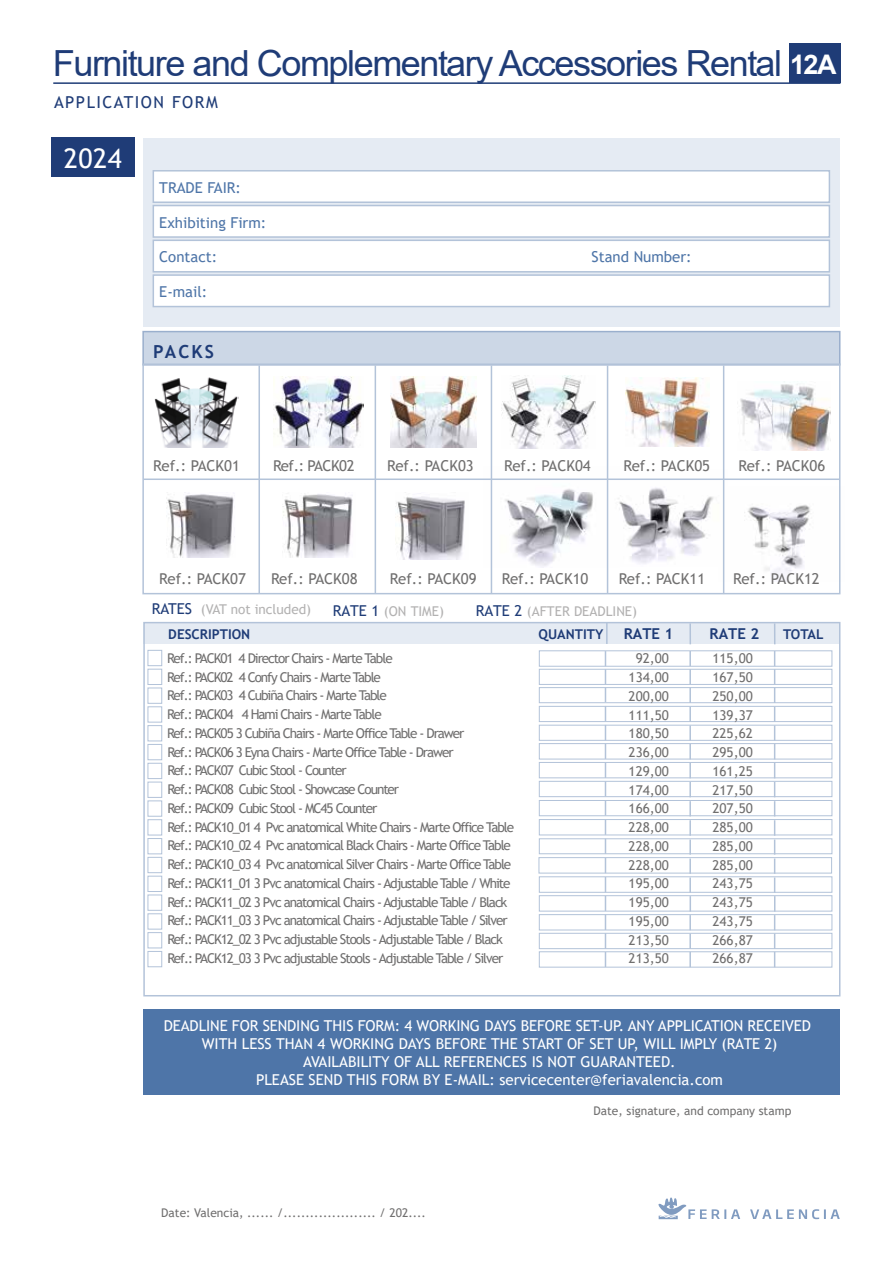
<style>
.page{position:relative;width:893px;height:1262px;background:#fff}
.page>*{position:absolute;margin:0;border:0;box-sizing:border-box;transform-origin:0 0}
.t1{font:36px "Arial";letter-spacing:-.04em;color:#1f3c77}
.t2{font:27px "Trebuchet MS";color:#fff}
.t3{font:700 18px "Trebuchet MS";letter-spacing:.12em;color:#1f3c77}
.t4{font:16.5px "Trebuchet MS";letter-spacing:.09em;color:#1f3c77}
.t5{font:15px/18.1px "Trebuchet MS";color:#fff;text-align:center}
.t6{font:15px "Trebuchet MS";color:#706f6f}
.t7{font:15px "Trebuchet MS";color:#4e75a8}
.t8{font:15px "Trebuchet MS";letter-spacing:-.03em;color:#706f6f}
.t9{font:700 15px "Trebuchet MS";color:#1f3c77}
.t10{font:13.5px/18.8px "Trebuchet MS";letter-spacing:-.08em;color:#706f6f}
.t11{font:13.5px/18.8px "Trebuchet MS";color:#706f6f;text-align:center}
.t12{font:13.5px "Trebuchet MS";color:#b3b2b2}
.t13{font:700 13.5px "Trebuchet MS";color:#1f3c77}
.t14{font:12px "Trebuchet MS";color:#706f6f}
.s1{font-weight:700;font-size:27px;color:#fff}
.s2{font-size:15px;color:#1f3c77}
</style>
<div class="page">
<div style="left:51px;top:138px;width:84px;height:39px;background:#1f3c77"></div>
<hr style="left:53px;top:82px;width:787px;height:2px;background:#1f3c77">
<div style="left:788px;top:44px;width:52px;height:39px;background:#1f3c77"></div>
<div style="left:143px;top:138px;width:696px;height:189px;background:#e5ebf3"></div>
<div style="left:152px;top:170px;width:678px;height:33px;background:#fff;border:2px solid #b3c3d9"></div>
<div style="left:152px;top:205px;width:678px;height:33px;background:#fff;border:2px solid #b3c3d9"></div>
<div style="left:152px;top:239px;width:678px;height:33px;background:#fff;border:2px solid #b3c3d9"></div>
<div style="left:152px;top:274px;width:678px;height:33px;background:#fff;border:2px solid #b3c3d9"></div>
<div style="left:142px;top:331px;width:698px;height:34px;background:#ccd7e6;border:2px solid #9aafcd"></div>
<img style="left:724px;top:486px;width:117px;height:95px">
<svg style="left:658px;top:1197px;width:82px;height:22px"></svg>
<svg style="left:750px;top:1209px;width:89px;height:10px"></svg>
<img style="left:492px;top:466px;width:117px;height:101px">
<img style="left:597px;top:470px;width:130px;height:97px">
<div style="left:142px;top:363px;width:698px;height:231px;border:2px solid #b3c3d9"></div>
<hr style="left:606px;top:365px;width:2px;height:228px;background:#b3c3d9">
<hr style="left:143px;top:478px;width:696px;height:2px;background:#b3c3d9">
<hr style="left:490px;top:365px;width:2px;height:229px;background:#b3c3d9">
<hr style="left:374px;top:365px;width:2px;height:228px;background:#b3c3d9">
<hr style="left:258px;top:365px;width:2px;height:228px;background:#b3c3d9">
<img style="left:395px;top:496px;width:70px;height:64px">
<img style="left:154px;top:377px;width:85px;height:70px">
<img style="left:274px;top:376px;width:89px;height:71px">
<img style="left:390px;top:376px;width:86px;height:71px">
<img style="left:502px;top:375px;width:93px;height:73px">
<img style="left:625px;top:377px;width:84px;height:69px">
<img style="left:740px;top:381px;width:90px;height:70px">
<img style="left:166px;top:493px;width:69px;height:64px">
<img style="left:283px;top:494px;width:70px;height:64px">
<hr style="left:723px;top:365px;width:1px;height:229px;background:#b3c3d9">
<div style="left:143px;top:623px;width:696px;height:21px;background:#e5ebf3"></div>
<div style="left:143px;top:622px;width:697px;height:374px;border:2px solid #b3c3d9"></div>
<div style="left:147px;top:650px;width:15px;height:16px;border:1px solid #b3c3d9"></div>
<svg style="left:606px;top:623px;width:1px;height:21px"></svg>
<div style="left:147px;top:669px;width:15px;height:16px;border:1px solid #b3c3d9"></div>
<div style="left:147px;top:687px;width:15px;height:16px;border:1px solid #b3c3d9"></div>
<div style="left:147px;top:706px;width:15px;height:16px;border:1px solid #b3c3d9"></div>
<div style="left:147px;top:725px;width:15px;height:16px;border:1px solid #b3c3d9"></div>
<div style="left:147px;top:744px;width:15px;height:16px;border:1px solid #b3c3d9"></div>
<div style="left:147px;top:763px;width:15px;height:16px;border:1px solid #b3c3d9"></div>
<div style="left:147px;top:781px;width:15px;height:16px;border:1px solid #b3c3d9"></div>
<div style="left:147px;top:800px;width:15px;height:16px;border:1px solid #b3c3d9"></div>
<div style="left:147px;top:819px;width:15px;height:16px;border:1px solid #b3c3d9"></div>
<div style="left:147px;top:838px;width:15px;height:16px;border:1px solid #b3c3d9"></div>
<div style="left:147px;top:857px;width:15px;height:16px;border:1px solid #b3c3d9"></div>
<div style="left:147px;top:875px;width:15px;height:17px;border:1px solid #b3c3d9"></div>
<div style="left:147px;top:894px;width:15px;height:16px;border:1px solid #b3c3d9"></div>
<div style="left:147px;top:913px;width:15px;height:16px;border:1px solid #b3c3d9"></div>
<div style="left:147px;top:932px;width:15px;height:16px;border:1px solid #b3c3d9"></div>
<div style="left:147px;top:951px;width:15px;height:16px;border:1px solid #b3c3d9"></div>
<div style="left:539px;top:650px;width:293px;height:16px;border:1px solid #b3c3d9"></div>
<div style="left:539px;top:669px;width:293px;height:16px;border:1px solid #b3c3d9"></div>
<div style="left:539px;top:687px;width:293px;height:16px;border:1px solid #b3c3d9"></div>
<div style="left:539px;top:706px;width:293px;height:16px;border:1px solid #b3c3d9"></div>
<div style="left:539px;top:725px;width:293px;height:15px;border:1px solid #b3c3d9"></div>
<div style="left:539px;top:743px;width:293px;height:16px;border:1px solid #b3c3d9"></div>
<div style="left:539px;top:762px;width:293px;height:16px;border:1px solid #b3c3d9"></div>
<div style="left:539px;top:781px;width:293px;height:16px;border:1px solid #b3c3d9"></div>
<div style="left:539px;top:800px;width:293px;height:16px;border:1px solid #b3c3d9"></div>
<div style="left:539px;top:819px;width:293px;height:16px;border:1px solid #b3c3d9"></div>
<div style="left:539px;top:838px;width:293px;height:16px;border:1px solid #b3c3d9"></div>
<div style="left:538px;top:857px;width:293px;height:16px;border:1px solid #b3c3d9"></div>
<div style="left:539px;top:876px;width:293px;height:16px;border:1px solid #b3c3d9"></div>
<div style="left:539px;top:895px;width:293px;height:16px;border:1px solid #b3c3d9"></div>
<div style="left:539px;top:914px;width:293px;height:16px;border:1px solid #b3c3d9"></div>
<div style="left:539px;top:951px;width:293px;height:16px;border:1px solid #b3c3d9"></div>
<svg style="left:604px;top:651px;width:2px;height:316px"></svg>
<hr style="left:689px;top:623px;width:2px;height:21px;background:#b3c3d9">
<svg style="left:689px;top:651px;width:2px;height:316px"></svg>
<hr style="left:773px;top:623px;width:2px;height:21px;background:#b3c3d9">
<svg style="left:773px;top:651px;width:2px;height:316px"></svg>
<div style="left:539px;top:933px;width:293px;height:16px;border:1px solid #b3c3d9"></div>
<div style="left:143px;top:1009px;width:696px;height:86px;background:#4e75a8"></div>
<h1 class="t1" style="left:53px;top:38px;width:785px">Furniture and Complementary Accessories Rental <span class="s1">12A</span></h1>
<p class="t4" style="left:54px;top:91px;width:165px">APPLICATION FORM</p>
<h2 class="t2" style="left:64px;top:141px;width:60px">2024</h2>
<p class="t7" style="left:159px;top:179px;width:83px">TRADE FAIR:</p>
<p class="t7" style="left:159px;top:213px;width:109px">Exhibiting Firm:</p>
<p class="t7" style="left:159px;top:247px;width:59px">Contact:</p>
<p class="t7" style="left:591px;top:247px;width:102px">Stand Number:</p>
<p class="t7" style="left:159px;top:282px;width:50px">E-mail:</p>
<h3 class="t3" style="left:153px;top:340px;width:62px">PACKS</h3>
<p class="t6" style="left:153px;top:456px;width:88px">Ref.: PACK01</p>
<p class="t8" style="left:273px;top:456px;width:83px">Ref.: PACK02</p>
<p class="t6" style="left:387px;top:456px;width:88px">Ref.: PACK03</p>
<p class="t6" style="left:504px;top:456px;width:88px">Ref.: PACK04</p>
<p class="t6" style="left:623px;top:456px;width:88px">Ref.: PACK05</p>
<p class="t6" style="left:738px;top:456px;width:88px">Ref.: PACK06</p>
<p class="t6" style="left:159px;top:569px;width:88px">Ref.: PACK07</p>
<p class="t6" style="left:271px;top:569px;width:88px">Ref.: PACK08</p>
<p class="t6" style="left:390px;top:569px;width:88px">Ref.: PACK09</p>
<p class="t6" style="left:502px;top:569px;width:88px">Ref.: PACK10</p>
<p class="t6" style="left:618px;top:569px;width:88px">Ref.: PACK11</p>
<p class="t6" style="left:733px;top:569px;width:88px">Ref.: PACK12</p>
<p class="t12" style="left:152px;top:600px;width:161px"><span class="s2">RATES</span> (VAT not included)</p>
<p class="t12" style="left:332px;top:602px;width:113px"><span class="s2">RATE 1</span> (ON TIME)</p>
<p class="t12" style="left:475px;top:602px;width:163px"><span class="s2">RATE 2</span> (AFTER DEADLINE)</p>
<p class="t13" style="left:168px;top:625px;width:83px">DESCRIPTION</p>
<p class="t13" style="left:538px;top:625px;width:66px">QUANTITY</p>
<p class="t9" style="left:623px;top:624px;width:51px">RATE 1</p>
<p class="t9" style="left:709px;top:624px;width:51px">RATE 2</p>
<p class="t13" style="left:783px;top:625px;width:42px">TOTAL</p>
<p class="t10" style="left:167px;top:648px;width:348px">Ref.: PACK01 4 Director Chairs - Marte Table<br>Ref.: PACK02 4 Confy Chairs - Marte Table<br>Ref.: PACK03 4 Cubiña Chairs - Marte Table<br>Ref.: PACK04 4 Hami Chairs - Marte Table<br>Ref.: PACK05 3 Cubiña Chairs - Marte Office Table - Drawer<br>Ref.: PACK06 3 Eyna Chairs - Marte Office Table - Drawer<br>Ref.: PACK07 Cubic Stool - Counter<br>Ref.: PACK08 Cubic Stool - Showcase Counter<br>Ref.: PACK09 Cubic Stool - MC45 Counter<br>Ref.: PACK10_01 4 Pvc anatomical White Chairs - Marte Office Table Ref.: PACK10_02 4 Pvc anatomical Black Chairs - Marte Office Table Ref.: PACK10_03 4 Pvc anatomical Silver Chairs - Marte Office Table Ref.: PACK11_01 3 Pvc anatomical Chairs - Adjustable Table / White Ref.: PACK11_02 3 Pvc anatomical Chairs - Adjustable Table / Black Ref.: PACK11_03 3 Pvc anatomical Chairs - Adjustable Table / Silver Ref.: PACK12_02 3 Pvc adjustable Stools - Adjustable Table / Black Ref.: PACK12_03 3 Pvc adjustable Stools - Adjustable Table / Silver</p>
<p class="t11" style="left:628px;top:649px;width:42px">92,00<br>134,00<br>200,00<br>111,50<br>180,50<br>236,00<br>129,00<br>174,00<br>166,00<br>228,00<br>228,00<br>228,00<br>195,00<br>195,00<br>195,00<br>213,50<br>213,50</p>
<p class="t10" style="left:712px;top:649px;width:42px;text-align:justify">115,00<br>167,50<br>250,00<br>139,37<br>225,62<br>295,00<br>161,25<br>217,50<br>207,50<br>285,00<br>285,00<br>285,00<br>243,75<br>243,75<br>243,75<br>266,87<br>266,87</p>
<p class="t5" style="left:164px;top:1016px;width:648px">DEADLINE FOR SENDING THIS FORM: 4 WORKING DAYS BEFORE SET-UP. ANY APPLICATION RECEIVED WITH LESS THAN 4 WORKING DAYS BEFORE THE START OF SET UP, WILL IMPLY (RATE 2)<br>AVAILABILITY OF ALL REFERENCES IS NOT GUARANTEED.<br>PLEASE SEND THIS FORM BY E-MAIL: servicecenter@feriavalencia.com</p>
<p class="t14" style="left:161px;top:1204px;width:266px">Date: Valencia, ...... /..................... / 202....</p>
<p class="t14" style="left:593px;top:1103px;width:199px">Date, signature, and company stamp</p>
</div>
